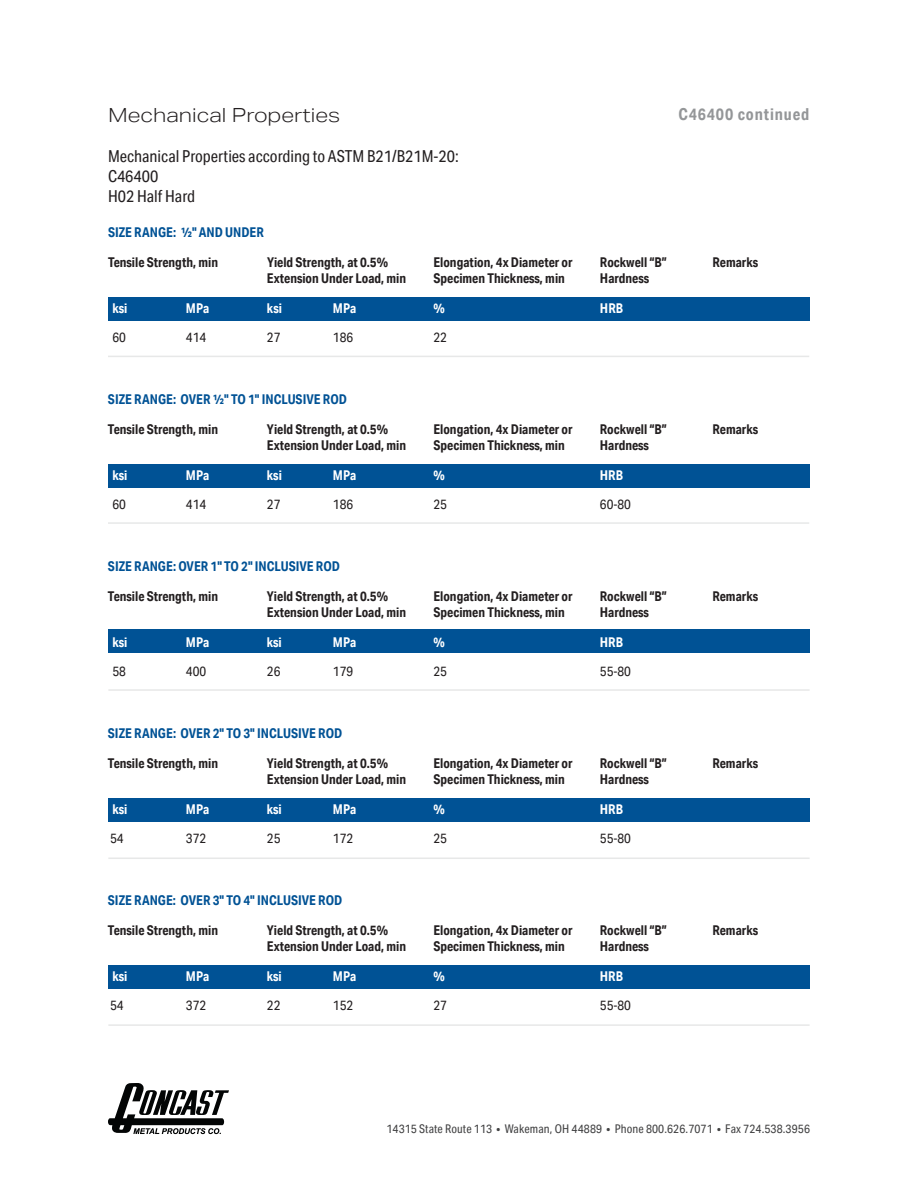
<style>
.page{position:relative;width:918px;height:1188px;background:#fff}
.page>*{position:absolute;margin:0;border:0;box-sizing:border-box;transform-origin:0 0}
.t1{font:300 19.5px "Aktiv Grotesk Ex";color:#231f20}
.t2{font:16.5px/19.8px "Aktiv Grotesk Cd";color:#231f20}
.t3{font:700 16.5px "Aktiv Grotesk Cd";letter-spacing:.05em;color:#949698}
.t4{font:700 13.5px "Aktiv Grotesk Cd";color:#231f20}
.t5{font:700 13.5px "Aktiv Grotesk Cd";color:#005295}
.t6{font:700 13.5px "Aktiv Grotesk Cd";color:#fff}
.t7{font:13.5px "Aktiv Grotesk Cd";color:#231f20}
.t8{font:12px "Aktiv Grotesk Cd";letter-spacing:.01em;color:#414142}
</style>
<div class="page">
<svg style="left:108px;top:1083px;width:121px;height:51px"></svg>
<div style="left:108px;top:630px;width:702px;height:23px;background:#005295"></div>
<div style="left:108px;top:798px;width:702px;height:23px;background:#005295"></div>
<div style="left:108px;top:965px;width:702px;height:23px;background:#005295"></div>
<hr style="left:108px;top:689px;width:702px;height:2px;background:#e7e8e8">
<hr style="left:108px;top:858px;width:702px;height:1px;background:#e7e8e8">
<hr style="left:108px;top:1024px;width:702px;height:2px;background:#e7e8e8">
<div style="left:108px;top:464px;width:701px;height:24px;background:#005295"></div>
<div style="left:108px;top:297px;width:701px;height:24px;background:#005295"></div>
<hr style="left:108px;top:356px;width:701px;height:1px;background:#e7e8e8">
<hr style="left:108px;top:522px;width:701px;height:2px;background:#e7e8e8">
<p class="t3" style="left:679px;top:104px;width:132px">C46400 continued</p>
<h1 class="t1" style="left:108px;top:104px;width:234px">Mechanical Properties</h1>
<p class="t2" style="left:108px;top:146px;width:352px">Mechanical Properties according to ASTM B21/B21M-20:<br>C46400<br>H02 Half Hard</p>
<p class="t5" style="left:108px;top:224px;width:157px">SIZE RANGE: ½" AND UNDER</p>
<p class="t4" style="left:108px;top:254px;width:112px">Tensile Strength, min</p>
<p class="t4" style="left:267px;top:254px;width:123px">Yield Strength, at 0.5%</p>
<p class="t4" style="left:433px;top:254px;width:141px">Elongation, 4x Diameter or</p>
<p class="t4" style="left:600px;top:254px;width:69px">Rockwell “B”</p>
<p class="t4" style="left:712px;top:254px;width:47px">Remarks</p>
<p class="t4" style="left:267px;top:270px;width:141px">Extension Under Load, min</p>
<p class="t4" style="left:433px;top:270px;width:133px">Specimen Thickness, min</p>
<p class="t4" style="left:600px;top:270px;width:51px">Hardness</p>
<p class="t6" style="left:113px;top:300px;width:16px">ksi</p>
<p class="t6" style="left:186px;top:300px;width:25px">MPa</p>
<p class="t6" style="left:267px;top:300px;width:16px">ksi</p>
<p class="t6" style="left:333px;top:300px;width:25px">MPa</p>
<p class="t6" style="left:433px;top:300px;width:13px">%</p>
<p class="t6" style="left:600px;top:300px;width:25px">HRB</p>
<p class="t7" style="left:113px;top:330px;width:15px">60</p>
<p class="t7" style="left:186px;top:330px;width:22px">414</p>
<p class="t7" style="left:267px;top:330px;width:15px">27</p>
<p class="t7" style="left:333px;top:330px;width:22px">186</p>
<p class="t7" style="left:433px;top:330px;width:15px">22</p>
<p class="t5" style="left:108px;top:391px;width:240px">SIZE RANGE: OVER ½" TO 1" INCLUSIVE ROD</p>
<p class="t4" style="left:108px;top:421px;width:112px">Tensile Strength, min</p>
<p class="t4" style="left:267px;top:421px;width:123px">Yield Strength, at 0.5%</p>
<p class="t4" style="left:433px;top:421px;width:141px">Elongation, 4x Diameter or</p>
<p class="t4" style="left:600px;top:421px;width:69px">Rockwell “B”</p>
<p class="t4" style="left:712px;top:421px;width:47px">Remarks</p>
<p class="t4" style="left:267px;top:437px;width:141px">Extension Under Load, min</p>
<p class="t4" style="left:433px;top:437px;width:133px">Specimen Thickness, min</p>
<p class="t4" style="left:600px;top:437px;width:51px">Hardness</p>
<p class="t6" style="left:113px;top:467px;width:16px">ksi</p>
<p class="t6" style="left:186px;top:467px;width:25px">MPa</p>
<p class="t6" style="left:267px;top:467px;width:16px">ksi</p>
<p class="t6" style="left:333px;top:467px;width:25px">MPa</p>
<p class="t6" style="left:433px;top:467px;width:13px">%</p>
<p class="t6" style="left:600px;top:467px;width:25px">HRB</p>
<p class="t7" style="left:113px;top:497px;width:15px">60</p>
<p class="t7" style="left:186px;top:497px;width:22px">414</p>
<p class="t7" style="left:267px;top:497px;width:15px">27</p>
<p class="t7" style="left:333px;top:497px;width:22px">186</p>
<p class="t7" style="left:433px;top:497px;width:15px">25</p>
<p class="t7" style="left:600px;top:497px;width:33px">60-80</p>
<p class="t5" style="left:108px;top:558px;width:234px">SIZE RANGE: OVER 1" TO 2" INCLUSIVE ROD</p>
<p class="t4" style="left:108px;top:588px;width:112px">Tensile Strength, min</p>
<p class="t4" style="left:267px;top:588px;width:123px">Yield Strength, at 0.5%</p>
<p class="t4" style="left:433px;top:588px;width:141px">Elongation, 4x Diameter or</p>
<p class="t4" style="left:600px;top:588px;width:69px">Rockwell “B”</p>
<p class="t4" style="left:712px;top:588px;width:47px">Remarks</p>
<p class="t4" style="left:267px;top:604px;width:141px">Extension Under Load, min</p>
<p class="t4" style="left:433px;top:604px;width:133px">Specimen Thickness, min</p>
<p class="t4" style="left:600px;top:604px;width:51px">Hardness</p>
<p class="t6" style="left:112px;top:634px;width:16px">ksi</p>
<p class="t6" style="left:186px;top:634px;width:25px">MPa</p>
<p class="t6" style="left:267px;top:634px;width:16px">ksi</p>
<p class="t6" style="left:333px;top:634px;width:25px">MPa</p>
<p class="t6" style="left:433px;top:634px;width:13px">%</p>
<p class="t6" style="left:600px;top:634px;width:25px">HRB</p>
<p class="t7" style="left:113px;top:664px;width:15px">58</p>
<p class="t7" style="left:186px;top:664px;width:22px">400</p>
<p class="t7" style="left:267px;top:664px;width:15px">26</p>
<p class="t7" style="left:333px;top:664px;width:22px">179</p>
<p class="t7" style="left:433px;top:664px;width:15px">25</p>
<p class="t7" style="left:600px;top:664px;width:33px">55-80</p>
<p class="t5" style="left:108px;top:725px;width:236px">SIZE RANGE: OVER 2" TO 3" INCLUSIVE ROD</p>
<p class="t4" style="left:108px;top:755px;width:112px">Tensile Strength, min</p>
<p class="t4" style="left:267px;top:755px;width:123px">Yield Strength, at 0.5%</p>
<p class="t4" style="left:433px;top:755px;width:141px">Elongation, 4x Diameter or</p>
<p class="t4" style="left:600px;top:755px;width:69px">Rockwell “B”</p>
<p class="t4" style="left:712px;top:755px;width:47px">Remarks</p>
<p class="t4" style="left:267px;top:771px;width:141px">Extension Under Load, min</p>
<p class="t4" style="left:433px;top:771px;width:133px">Specimen Thickness, min</p>
<p class="t4" style="left:600px;top:771px;width:51px">Hardness</p>
<p class="t6" style="left:112px;top:800px;width:16px">ksi</p>
<p class="t6" style="left:186px;top:800px;width:25px">MPa</p>
<p class="t6" style="left:267px;top:800px;width:16px">ksi</p>
<p class="t6" style="left:333px;top:800px;width:25px">MPa</p>
<p class="t6" style="left:433px;top:800px;width:13px">%</p>
<p class="t6" style="left:600px;top:800px;width:25px">HRB</p>
<p class="t7" style="left:110px;top:831px;width:15px">54</p>
<p class="t7" style="left:186px;top:831px;width:22px">372</p>
<p class="t7" style="left:267px;top:831px;width:15px">25</p>
<p class="t7" style="left:333px;top:831px;width:22px">172</p>
<p class="t7" style="left:433px;top:831px;width:15px">25</p>
<p class="t7" style="left:600px;top:831px;width:33px">55-80</p>
<p class="t5" style="left:108px;top:892px;width:236px">SIZE RANGE: OVER 3" TO 4" INCLUSIVE ROD</p>
<p class="t4" style="left:108px;top:922px;width:112px">Tensile Strength, min</p>
<p class="t4" style="left:267px;top:922px;width:123px">Yield Strength, at 0.5%</p>
<p class="t4" style="left:433px;top:922px;width:141px">Elongation, 4x Diameter or</p>
<p class="t4" style="left:600px;top:922px;width:69px">Rockwell “B”</p>
<p class="t4" style="left:712px;top:922px;width:47px">Remarks</p>
<p class="t4" style="left:267px;top:938px;width:141px">Extension Under Load, min</p>
<p class="t4" style="left:433px;top:938px;width:133px">Specimen Thickness, min</p>
<p class="t4" style="left:600px;top:938px;width:51px">Hardness</p>
<p class="t6" style="left:112px;top:967px;width:16px">ksi</p>
<p class="t6" style="left:186px;top:967px;width:25px">MPa</p>
<p class="t6" style="left:267px;top:967px;width:16px">ksi</p>
<p class="t6" style="left:333px;top:967px;width:25px">MPa</p>
<p class="t6" style="left:433px;top:967px;width:13px">%</p>
<p class="t6" style="left:600px;top:967px;width:25px">HRB</p>
<p class="t7" style="left:110px;top:997px;width:15px">54</p>
<p class="t7" style="left:186px;top:997px;width:22px">372</p>
<p class="t7" style="left:267px;top:997px;width:15px">22</p>
<p class="t7" style="left:333px;top:997px;width:22px">152</p>
<p class="t7" style="left:433px;top:997px;width:15px">27</p>
<p class="t7" style="left:600px;top:997px;width:33px">55-80</p>
<p class="t8" style="left:386px;top:1121px;width:425px">14315 State Route 113 • Wakeman, OH 44889 • Phone 800.626.7071 • Fax 724.538.3956</p>
</div>
